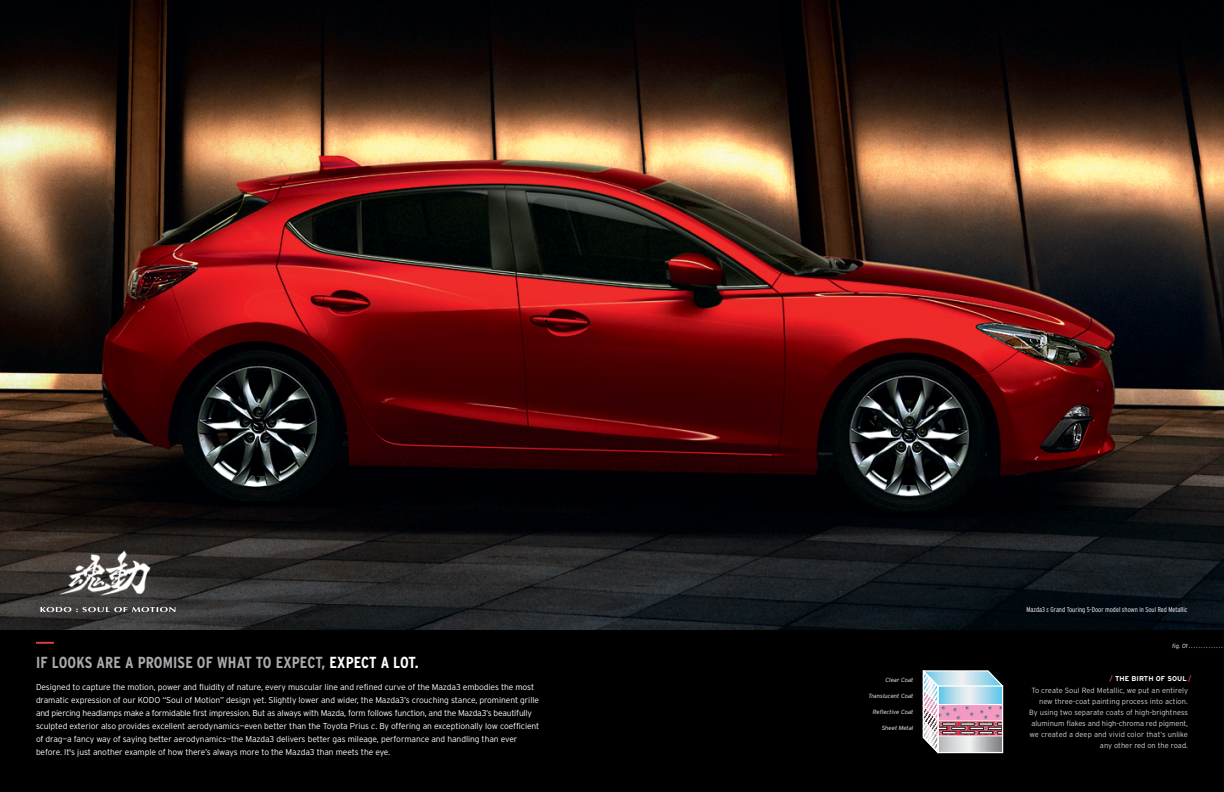
<style>
.page{position:relative;width:1224px;height:792px;background:#000}
.page>*{position:absolute;margin:0;border:0;box-sizing:border-box;transform-origin:0 0}
.Head{font:700 condensed 16px "Interstate";letter-spacing:.01em;color:#a7a9ac}
.Body{font:300 8.5px/13px "Interstate";letter-spacing:-.01em;color:#fff}
.Sub_Story_Head{font:300 7.5px/11px "Interstate";color:#d1d3d4;text-align:right}
.Vehicle_Identifier{font:300 condensed 7px "Interstate";color:#fff}
.Sub_Story_Head-2{font:700 7px "Interstate";letter-spacing:.01em;color:#fff}
.t1{font:italic 300 6px "Interstate";color:#fff}
.s1{color:#fff}
.s2{font-style:italic}
.s3{color:#d93e3d}
</style>
<div class="page">
<img style="left:0;top:0;width:1224px;height:630px">
<img style="left:36px;top:549px;width:144px;height:49px">
<svg style="left:40px;top:607px;width:136px;height:5px"></svg>
<svg style="left:36px;top:642px;width:18px;height:2px"></svg>
<svg style="left:922px;top:670px;width:82px;height:84px"></svg>
<p class="Head" style="left:36px;top:652px;width:384px">IF LOOKS ARE A PROMISE OF WHAT TO EXPECT, <span class="s1">EXPECT A LOT.</span></p>
<p class="Body" style="left:36px;top:680px;width:505px">Designed to capture the motion, power and fluidity of nature, every muscular line and refined curve of the Mazda3 embodies the most dramatic expression of our KODO “Soul of Motion” design yet. Slightly lower and wider, the Mazda3’s crouching stance, prominent grille and piercing headlamps make a formidable first impression. But as always with Mazda, form follows function, and the Mazda3’s beautifully sculpted exterior also provides excellent aerodynamics—even better than the Toyota Prius <span class="s2">c</span>. By offering an exceptionally low coefficient of drag—a fancy way of saying better aerodynamics—the Mazda3 delivers better gas mileage, performance and handling than ever before. It's just another example of how there’s always more to the Mazda3 than meets the eye.</p>
<p class="t1" style="left:885px;top:677px;width:30px">Clear Coat</p>
<p class="t1" style="left:868px;top:693px;width:47px">Translucent Coat</p>
<p class="t1" style="left:873px;top:709px;width:42px">Reflective Coat</p>
<p class="t1" style="left:882px;top:725px;width:33px">Sheet Metal</p>
<p class="Vehicle_Identifier" style="left:1026px;top:605px;width:163px">Mazda3 <span class="s2">s</span> Grand Touring 5-Door model shown in Soul Red Metallic</p>
<p class="t1" style="left:1172px;top:642px;width:52px">fig. 01 . . . . . . . . . . . . . .</p>
<p class="Sub_Story_Head-2" style="left:1110px;top:674px;width:83px"><span class="s3">/</span> THE BIRTH OF SOUL <span class="s3">/</span></p>
<p class="Sub_Story_Head" style="left:1029px;top:685px;width:160px">To create Soul Red Metallic, we put an entirely new three-coat painting process into action.<br>By using two separate coats of high-brightness aluminum flakes and high-chroma red pigment, we created a deep and vivid color that’s unlike any other red on the road.</p>
</div>
